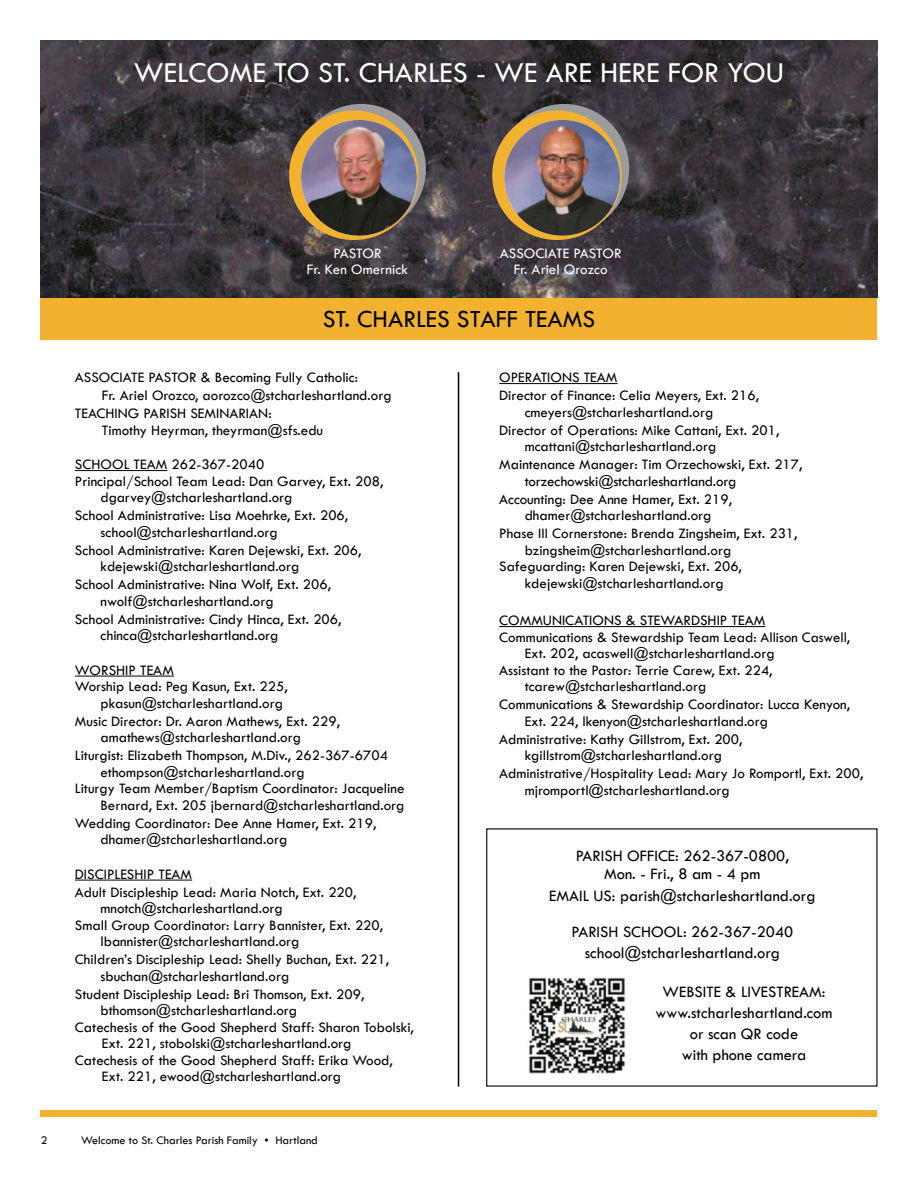
<style>
.page{position:relative;width:918px;height:1188px;background:#fff}
.page>*{position:absolute;margin:0;border:0;box-sizing:border-box;transform-origin:0 0}
.t1{font:30px "Tw Cen";color:#fff}
.t2{font:25.5px "Tw Cen";color:#000}
.t3{font:16.5px/21px "Tw Cen";color:#000;text-align:center}
.t4{font:15px/16.5px "Tw Cen";color:#000}
.t5{font:15px "Tw Cen";color:#fff}
.t6{font:12px "Tw Cen";color:#000}
.s1{font-family:"Times New Roman"}
</style>
<div class="page">
<div style="left:40px;top:298px;width:837px;height:42px;background:#f2b22f"></div>
<div style="left:40px;top:1110px;width:837px;height:6px;background:#f2b22f"></div>
<hr style="left:458px;top:372px;width:1px;height:715px;background:#000">
<img style="left:41px;top:40px;width:837px;height:258px">
<div style="left:296px;top:104px;width:130px;height:129px;background:#9c9c9c;border-radius:50%"></div>
<div style="left:289px;top:110px;width:130px;height:130px;background:#f2b22f;border-radius:50%"></div>
<img style="left:301px;top:120px;width:116px;height:116px;border-radius:58px">
<div style="left:500px;top:104px;width:129px;height:129px;background:#9c9c9c;border-radius:50%"></div>
<div style="left:492px;top:110px;width:130px;height:130px;background:#f2b22f;border-radius:50%"></div>
<img style="left:504px;top:120px;width:116px;height:116px;border-radius:58px">
<hr style="left:75px;top:470px;width:92px;height:1px;background:#000">
<hr style="left:75px;top:676px;width:99px;height:1px;background:#000">
<hr style="left:75px;top:880px;width:117px;height:1px;background:#000">
<hr style="left:499px;top:383px;width:118px;height:1px;background:#000">
<hr style="left:499px;top:626px;width:266px;height:1px;background:#000">
<img style="left:528px;top:977px;width:98px;height:97px">
<p class="t1" style="left:134px;top:54px;width:652px">WELCOME TO ST. CHARLES - WE ARE HERE FOR YOU</p>
<p class="t5" style="left:333px;top:244px;width:50px">PASTOR</p>
<p class="t5" style="left:307px;top:260px;width:103px">Fr. Ken Omernick</p>
<p class="t5" style="left:500px;top:244px;width:123px">ASSOCIATE PASTOR</p>
<p class="t5" style="left:514px;top:260px;width:95px">Fr. Ariel Orozco</p>
<p class="t2" style="left:323px;top:304px;width:274px">ST. CHARLES STAFF TEAMS</p>
<p class="t4" style="left:75px;top:369px;width:285px">ASSOCIATE PASTOR &amp; Becoming Fully Catholic:</p>
<p class="t4" style="left:102px;top:387px;width:291px">Fr. Ariel Orozco, aorozco@stcharleshartland.org</p>
<p class="t4" style="left:75px;top:405px;width:198px">TEACHING PARISH SEMINARIAN:</p>
<p class="t4" style="left:102px;top:422px;width:223px">Timothy Heyrman, theyrman@sfs.edu</p>
<p class="t4" style="left:75px;top:456px;width:191px">SCHOOL TEAM 262-367-2040</p>
<p class="t4" style="left:75px;top:473px;width:310px">Principal/School Team Lead: Dan Garvey, Ext. 208,</p>
<p class="t4" style="left:100px;top:489px;width:194px">dgarvey@stcharleshartland.org</p>
<p class="t4" style="left:75px;top:507px;width:275px">School Administrative: Lisa Moehrke, Ext. 206,</p>
<p class="t4" style="left:100px;top:524px;width:179px">school@stcharleshartland.org</p>
<p class="t4" style="left:75px;top:542px;width:288px">School Administrative: Karen Dejewski, Ext. 206,</p>
<p class="t4" style="left:100px;top:558px;width:200px">kdejewski@stcharleshartland.org</p>
<p class="t4" style="left:75px;top:576px;width:258px">School Administrative: Nina Wolf, Ext. 206,</p>
<p class="t4" style="left:100px;top:593px;width:175px">nwolf@stcharleshartland.org</p>
<p class="t4" style="left:75px;top:611px;width:268px">School Administrative: Cindy Hinca, Ext. 206,</p>
<p class="t4" style="left:100px;top:627px;width:180px">chinca@stcharleshartland.org</p>
<p class="t4" style="left:75px;top:662px;width:101px">WORSHIP TEAM</p>
<p class="t4" style="left:75px;top:678px;width:214px">Worship Lead: Peg Kasun, Ext. 225,</p>
<p class="t4" style="left:100px;top:695px;width:184px">pkasun@stcharleshartland.org</p>
<p class="t4" style="left:75px;top:713px;width:267px">Music Director: Dr. Aaron Mathews, Ext. 229,</p>
<p class="t4" style="left:100px;top:729px;width:202px">amathews@stcharleshartland.org</p>
<p class="t4" style="left:75px;top:747px;width:315px">Liturgist: Elizabeth Thompson, M.Div., 262-367-6704</p>
<p class="t4" style="left:100px;top:764px;width:206px">ethompson@stcharleshartland.org</p>
<p class="t4" style="left:75px;top:780px;width:331px;text-align:right">Liturgy Team Member/Baptism Coordinator: Jacqueline<br>Bernard, Ext. 205 jbernard@stcharleshartland.org</p>
<p class="t4" style="left:100px;top:815px;width:278px;text-indent:-25px">Wedding Coordinator: Dee Anne Hamer, Ext. 219, dhamer@stcharleshartland.org</p>
<p class="t4" style="left:75px;top:866px;width:119px">DISCIPLESHIP TEAM</p>
<p class="t4" style="left:75px;top:884px;width:283px">Adult Discipleship Lead: Maria Notch, Ext. 220,</p>
<p class="t4" style="left:100px;top:900px;width:184px">mnotch@stcharleshartland.org</p>
<p class="t4" style="left:75px;top:917px;width:310px">Small Group Coordinator: Larry Bannister, Ext. 220,</p>
<p class="t4" style="left:100px;top:933px;width:201px">lbannister@stcharleshartland.org</p>
<p class="t4" style="left:75px;top:951px;width:316px">Children’s Discipleship Lead: Shelly Buchan, Ext. 221,</p>
<p class="t4" style="left:100px;top:968px;width:190px">sbuchan@stcharleshartland.org</p>
<p class="t4" style="left:75px;top:986px;width:291px">Student Discipleship Lead: Bri Thomson, Ext. 209,</p>
<p class="t4" style="left:100px;top:1002px;width:198px">bthomson@stcharleshartland.org</p>
<p class="t4" style="left:75px;top:1019px;width:340px">Catechesis of the Good Shepherd Staff: Sharon Tobolski,</p>
<p class="t4" style="left:102px;top:1035px;width:251px">Ext. 221, stobolski@stcharleshartland.org</p>
<p class="t4" style="left:75px;top:1052px;width:319px">Catechesis of the Good Shepherd Staff: Erika Wood,</p>
<p class="t4" style="left:102px;top:1068px;width:241px">Ext. 221, ewood@stcharleshartland.org</p>
<p class="t6" style="left:41px;top:1133px;width:8px">2</p>
<p class="t6" style="left:81px;top:1133px;width:238px">Welcome to St. Charles Parish Family <span class="s1">•</span> Hartland</p>
<p class="t4" style="left:499px;top:369px;width:120px">OPERATIONS TEAM</p>
<p class="t4" style="left:525px;top:387px;width:236px;text-indent:-26px">Director of Finance: Celia Meyers, Ext. 216, cmeyers@stcharleshartland.org</p>
<p class="t4" style="left:525px;top:422px;width:256px;text-indent:-26px">Director of Operations: Mike Cattani, Ext. 201, mcattani@stcharleshartland.org</p>
<p class="t4" style="left:499px;top:456px;width:305px">Maintenance Manager: Tim Orzechowski, Ext. 217,</p>
<p class="t4" style="left:525px;top:473px;width:213px">torzechowski@stcharleshartland.org</p>
<p class="t4" style="left:499px;top:491px;width:234px;text-align:center">Accounting: Dee Anne Hamer, Ext. 219, dhamer@stcharleshartland.org</p>
<p class="t4" style="left:525px;top:525px;width:274px;text-indent:-26px">Phase III Cornerstone: Brenda Zingsheim, Ext. 231, bzingsheim@stcharleshartland.org</p>
<p class="t4" style="left:499px;top:558px;width:244px">Safeguarding: Karen Dejewski, Ext. 206,</p>
<p class="t4" style="left:525px;top:575px;width:200px">kdejewski@stcharleshartland.org</p>
<p class="t4" style="left:499px;top:612px;width:268px">COMMUNICATIONS &amp; STEWARDSHIP TEAM</p>
<p class="t4" style="left:499px;top:629px;width:353px">Communications &amp; Stewardship Team Lead: Allison Caswell,</p>
<p class="t4" style="left:525px;top:645px;width:252px">Ext. 202, acaswell@stcharleshartland.org</p>
<p class="t4" style="left:499px;top:662px;width:275px">Assistant to the Pastor: Terrie Carew, Ext. 224,</p>
<p class="t4" style="left:525px;top:678px;width:183px">tcarew@stcharleshartland.org</p>
<p class="t4" style="left:499px;top:696px;width:352px">Communications &amp; Stewardship Coordinator: Lucca Kenyon,</p>
<p class="t4" style="left:525px;top:713px;width:245px">Ext. 224, lkenyon@stcharleshartland.org</p>
<p class="t4" style="left:499px;top:731px;width:245px">Administrative: Kathy Gillstrom, Ext. 200,</p>
<p class="t4" style="left:499px;top:747px;width:366px;line-height:18px;text-indent:26px">kgillstrom@stcharleshartland.org<br>Administrative/Hospitality Lead: Mary Jo Romportl, Ext. 200,</p>
<p class="t4" style="left:525px;top:782px;width:207px">mjromportl@stcharleshartland.org</p>
<p class="t3" style="left:576px;top:845px;width:215px">PARISH OFFICE: 262-367-0800,</p>
<p class="t3" style="left:604px;top:863px;width:158px">Mon. - Fri., 8 am - 4 pm</p>
<p class="t3" style="left:549px;top:885px;width:268px">EMAIL US: parish@stcharleshartland.org</p>
<p class="t3" style="left:571px;top:921px;width:223px">PARISH SCHOOL: 262-367-2040 school@stcharleshartland.org</p>
<p class="t3" style="left:663px;top:981px;width:164px">WEBSITE &amp; LIVESTREAM:</p>
<p class="t3" style="left:656px;top:1002px;width:179px">www.stcharleshartland.com</p>
<p class="t3" style="left:690px;top:1023px;width:110px">or scan QR code</p>
<p class="t3" style="left:682px;top:1044px;width:126px">with phone camera</p>
</div>
